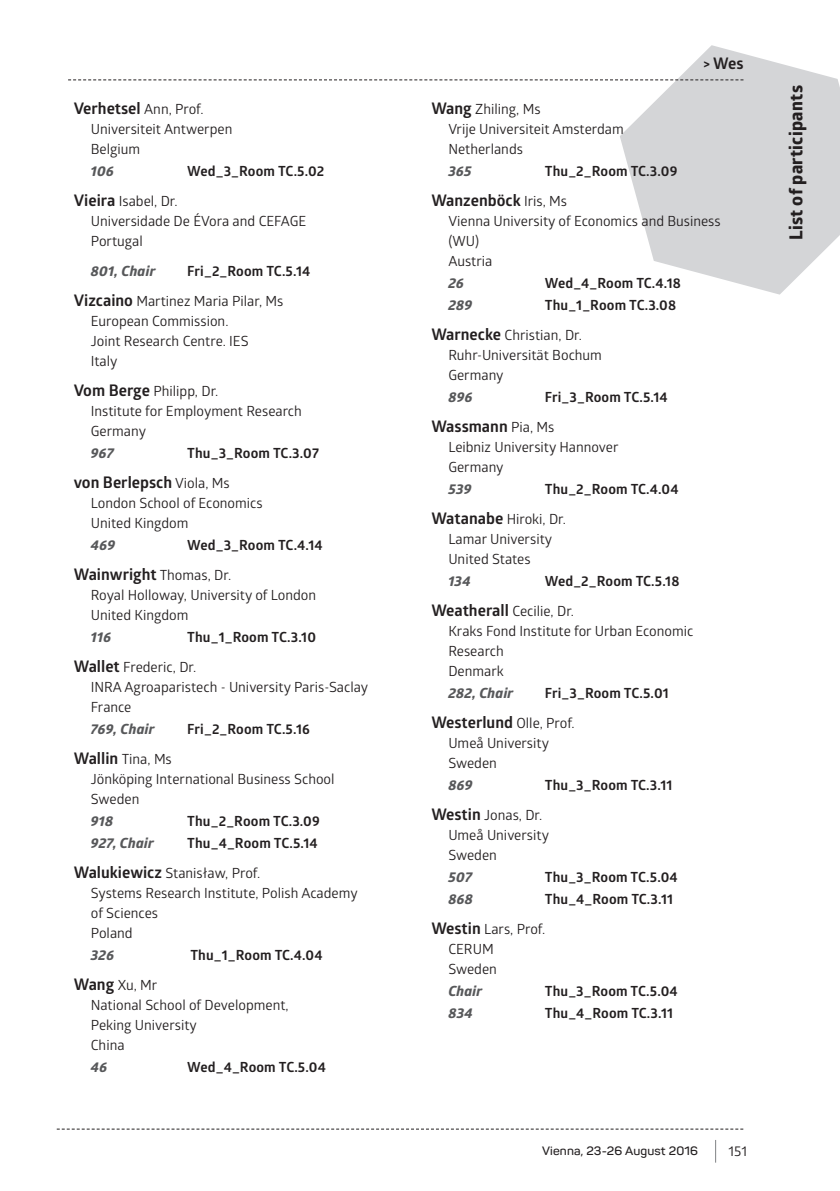
<style>
.page{position:relative;width:840px;height:1191px;background:#fff}
.page>*{position:absolute;margin:0;border:0;box-sizing:border-box;transform-origin:0 0}
.t1{font:700 18px "Globerx";letter-spacing:.02em;color:#231f20}
.t2{font:700 16px "Glober";color:#231f20}
.t3{font:14px/20px "Glober";color:#231f20}
.t4{font:700 14px/30px "Glober";letter-spacing:.01em;color:#231f20}
.t5{font:italic 700 14px "Globerx";letter-spacing:.02em;color:#57585a}
.t6{font:600 12px "Panton";letter-spacing:.01em;color:#231f20;scale:1.05 1}
.s1{font-weight:400;font-size:14px}
.s2{font-weight:700;font-size:16px}
.s3{font-weight:700}
.s4{font-size:16px}
.s5{font-weight:400}
</style>
<div class="page">
<svg style="left:620px;top:45px;width:219px;height:250px;fill:#d4d5d7"></svg>
<svg style="left:57px;top:1128px;width:686px;height:1px"></svg>
<svg style="left:68px;top:79px;width:675px;height:1px"></svg>
<p class="t2" style="left:74px;top:97px;width:131px">Verhetsel <span class="s1">Ann, Prof.</span></p>
<p class="t3" style="left:91px;top:119px;width:143px">Universiteit Antwerpen<br>Belgium</p>
<p class="t5" style="left:91px;top:161px;width:25px">106</p>
<p class="t4" style="left:187px;top:156px;width:138px">Wed_3_Room TC.5.02</p>
<p class="t3" style="left:91px;top:190px;width:217px;text-indent:-17px"><span class="s2">Vieira</span> Isabel, Dr.<br>Universidade De ÉVora and CEFAGE<br>Portugal</p>
<p class="t5" style="left:91px;top:261px;width:66px">801, Chair</p>
<p class="t3" style="left:74px;top:255px;width:238px;line-height:30px;text-indent:113px"><span class="s3">Fri_2_Room TC.5.14<br></span><span class="s2">Vizcaino</span> Martinez Maria Pilar, Ms</p>
<p class="t3" style="left:91px;top:311px;width:159px">European Commission.<br>Joint Research Centre. IES<br>Italy</p>
<p class="t3" style="left:91px;top:380px;width:212px;text-indent:-17px"><span class="s2">Vom Berge</span> Philipp, Dr.<br>Institute for Employment Research<br>Germany</p>
<p class="t5" style="left:91px;top:443px;width:25px">967</p>
<p class="t4" style="left:187px;top:438px;width:133px">Thu_3_Room TC.3.07</p>
<p class="t2" style="left:74px;top:471px;width:157px">von Berlepsch <span class="s1">Viola, Ms</span></p>
<p class="t3" style="left:91px;top:493px;width:173px">London School of Economics<br>United Kingdom</p>
<p class="t5" style="left:91px;top:535px;width:26px">469</p>
<p class="t4" style="left:187px;top:530px;width:137px">Wed_3_Room TC.4.14</p>
<p class="t2" style="left:74px;top:563px;width:159px">Wainwright <span class="s1">Thomas, Dr.</span></p>
<p class="t3" style="left:91px;top:585px;width:227px">Royal Holloway, University of London<br>United Kingdom</p>
<p class="t5" style="left:91px;top:627px;width:22px">116</p>
<p class="t4" style="left:74px;top:622px;width:243px;text-indent:113px">Thu_1_Room TC.3.10<br><span class="s4">Wallet</span> <span class="s5">Frederic, Dr.</span></p>
<p class="t3" style="left:91px;top:677px;width:279px">INRA Agroaparistech - University Paris-Saclay<br>France</p>
<p class="t5" style="left:91px;top:719px;width:65px">769, Chair</p>
<p class="t4" style="left:187px;top:714px;width:124px">Fri_2_Room TC.5.16</p>
<p class="t3" style="left:91px;top:748px;width:245px;text-indent:-17px"><span class="s2">Wallin</span> Tina, Ms<br>Jönköping International Business School<br>Sweden</p>
<p class="t5" style="left:91px;top:811px;width:24px">918</p>
<p class="t4" style="left:187px;top:806px;width:134px">Thu_2_Room TC.3.09</p>
<p class="t5" style="left:91px;top:833px;width:65px">927, Chair</p>
<p class="t4" style="left:74px;top:828px;width:245px;text-indent:113px">Thu_4_Room TC.5.14<br><span class="s4">Walukiewicz</span> <span class="s5">Stanisław, Prof.</span></p>
<p class="t3" style="left:91px;top:883px;width:268px">Systems Research Institute, Polish Academy of Sciences<br>Poland</p>
<p class="t5" style="left:91px;top:945px;width:25px">326</p>
<p class="t4" style="left:190px;top:940px;width:134px">Thu_1_Room TC.4.04</p>
<p class="t3" style="left:91px;top:974px;width:199px;text-indent:-17px"><span class="s2">Wang</span> Xu, Mr<br>National School of Development,<br>Peking University<br>China</p>
<p class="t5" style="left:91px;top:1057px;width:18px">46</p>
<p class="t4" style="left:187px;top:1052px;width:140px">Wed_4_Room TC.5.04</p>
<p class="t2" style="left:702px;top:52px;width:42px">&gt; Wes</p>
<p class="t3" style="left:448px;top:98px;width:177px;text-indent:-17px"><span class="s2">Wang</span> Zhiling, Ms<br>Vrije Universiteit Amsterdam<br>Netherlands</p>
<p class="t5" style="left:448px;top:161px;width:25px">365</p>
<p class="t4" style="left:544px;top:156px;width:134px">Thu_2_Room TC.3.09</p>
<p class="t2" style="left:431px;top:189px;width:137px">Wanzenböck <span class="s1">Iris, Ms</span></p>
<p class="t3" style="left:448px;top:211px;width:274px">Vienna University of Economics and Business (WU)<br>Austria</p>
<p class="t5" style="left:448px;top:273px;width:17px">26</p>
<p class="t4" style="left:544px;top:268px;width:137px">Wed_4_Room TC.4.18</p>
<p class="t5" style="left:448px;top:295px;width:25px">289</p>
<p class="t4" style="left:431px;top:290px;width:246px;text-indent:113px">Thu_1_Room TC.3.08<br><span class="s4">Warnecke</span> <span class="s5">Christian, Dr.</span></p>
<p class="t3" style="left:448px;top:345px;width:155px">Ruhr-Universität Bochum<br>Germany</p>
<p class="t5" style="left:448px;top:387px;width:26px">896</p>
<p class="t4" style="left:544px;top:382px;width:124px">Fri_3_Room TC.5.14</p>
<p class="t2" style="left:431px;top:415px;width:124px">Wassmann <span class="s1">Pia, Ms</span></p>
<p class="t3" style="left:448px;top:437px;width:172px">Leibniz University Hannover<br>Germany</p>
<p class="t5" style="left:448px;top:479px;width:25px">539</p>
<p class="t4" style="left:431px;top:474px;width:248px;text-indent:113px">Thu_2_Room TC.4.04<br><span class="s4">Watanabe</span> <span class="s5">Hiroki, Dr.</span></p>
<p class="t3" style="left:448px;top:529px;width:105px">Lamar University<br>United States</p>
<p class="t5" style="left:448px;top:571px;width:24px">134</p>
<p class="t4" style="left:431px;top:566px;width:249px;text-indent:113px">Wed_2_Room TC.5.18<br><span class="s4">Weatherall</span> <span class="s5">Cecilie, Dr.</span></p>
<p class="t3" style="left:448px;top:621px;width:246px">Kraks Fond Institute for Urban Economic<br>Research<br>Denmark</p>
<p class="t5" style="left:448px;top:683px;width:66px">282, Chair</p>
<p class="t4" style="left:544px;top:678px;width:125px">Fri_3_Room TC.5.01</p>
<p class="t2" style="left:431px;top:711px;width:145px">Westerlund <span class="s1">Olle, Prof.</span></p>
<p class="t3" style="left:448px;top:733px;width:102px">Umeå University<br>Sweden</p>
<p class="t5" style="left:448px;top:775px;width:26px">869</p>
<p class="t4" style="left:544px;top:770px;width:129px">Thu_3_Room TC.3.11</p>
<p class="t3" style="left:448px;top:804px;width:102px;text-indent:-17px"><span class="s2">Westin</span> Jonas, Dr.<br>Umeå University<br>Sweden</p>
<p class="t5" style="left:448px;top:867px;width:25px">507</p>
<p class="t4" style="left:544px;top:862px;width:134px">Thu_3_Room TC.5.04</p>
<p class="t5" style="left:448px;top:889px;width:26px">868</p>
<p class="t4" style="left:431px;top:884px;width:243px;text-indent:113px">Thu_4_Room TC.3.11<br><span class="s4">Westin</span> <span class="s5">Lars, Prof.</span></p>
<p class="t3" style="left:448px;top:939px;width:50px">CERUM<br>Sweden</p>
<p class="t5" style="left:448px;top:981px;width:36px">Chair</p>
<p class="t4" style="left:544px;top:976px;width:134px">Thu_3_Room TC.5.04</p>
<p class="t5" style="left:448px;top:1003px;width:26px">834</p>
<p class="t4" style="left:544px;top:998px;width:130px">Thu_4_Room TC.3.11</p>
<p class="t1" style="left:782px;top:240px;width:157px;rotate:-90deg">List of participants</p>
<p class="t6" style="left:542px;top:1142px;width:150px">Vienna, 23-26 August 2016</p>
<p class="t3" style="left:728px;top:1140px;width:20px">151</p>
</div>
